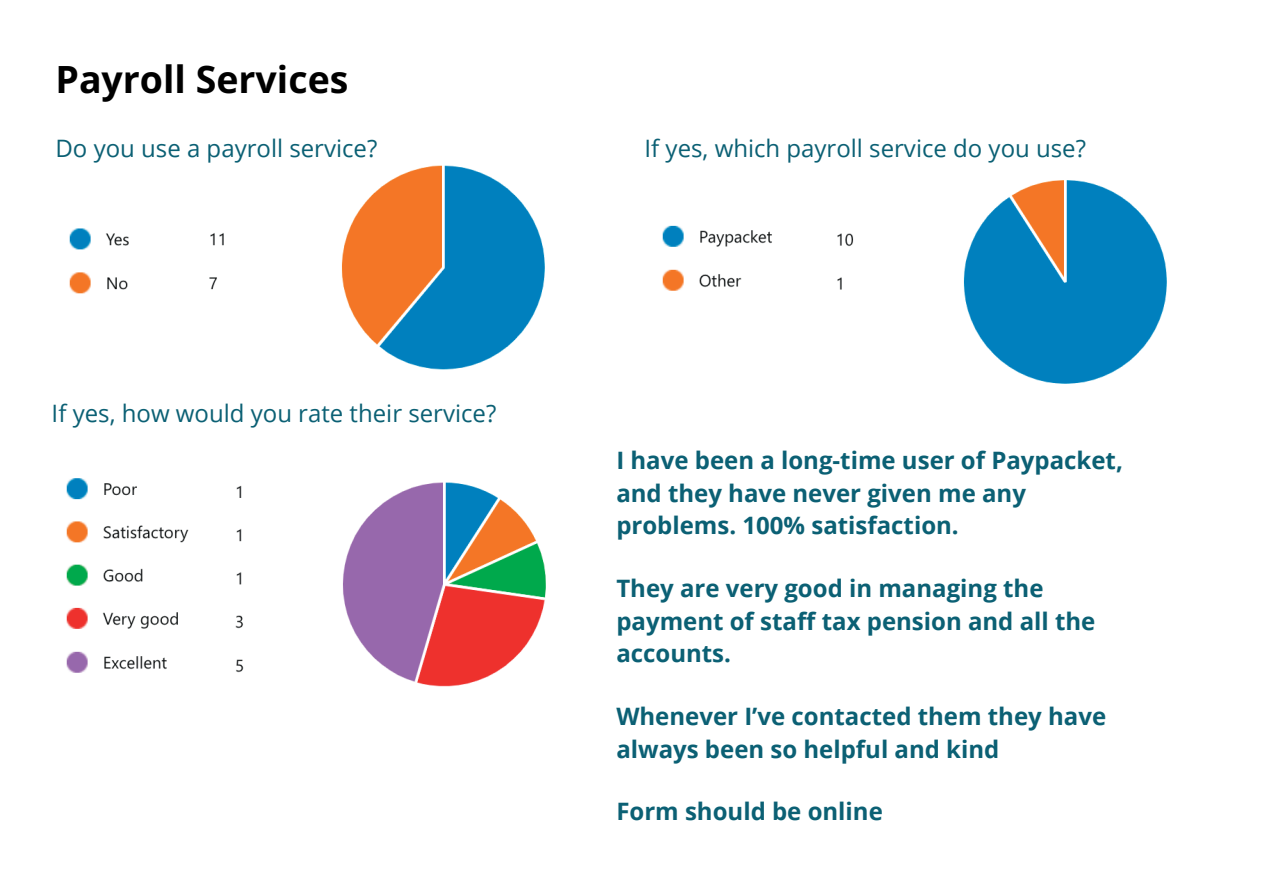
<style>
.page{position:relative;width:1263px;height:894px;background:#fff}
.page>*{position:absolute;margin:0;border:0;box-sizing:border-box;transform-origin:0 0}
.t1{font:700 37.5px "Open Sans";color:#000}
.t2{font:700 24px/32.5px "Open Sans";color:#0b6074}
.t3{font:24px "Open Sans";color:#0b6074}
</style>
<div class="page">
<img style="left:69px;top:228px;width:60px;height:66px">
<img style="left:341px;top:165px;width:204px;height:205px">
<img style="left:662px;top:225px;width:110px;height:66px">
<img style="left:963px;top:180px;width:204px;height:204px">
<img style="left:209px;top:233px;width:15px;height:57px">
<img style="left:837px;top:233px;width:17px;height:57px">
<img style="left:66px;top:478px;width:123px;height:195px">
<img style="left:235px;top:485px;width:9px;height:188px">
<img style="left:343px;top:482px;width:203px;height:205px">
<p class="t1" style="left:55px;top:53px;width:294px">Payroll Services</p>
<p class="t3" style="left:55px;top:131px;width:323px">Do you use a payroll service?</p>
<p class="t3" style="left:644px;top:131px;width:443px">If yes, which payroll service do you use?</p>
<p class="t3" style="left:52px;top:396px;width:446px">If yes, how would you rate their service?</p>
<p class="t2" style="left:616px;top:443px;width:508px">I have been a long-time user of Paypacket, and they have never given me any problems. 100% satisfaction.</p>
<p class="t2" style="left:616px;top:571px;width:481px">They are very good in managing the payment of staff tax pension and all the accounts.</p>
<p class="t2" style="left:616px;top:699px;width:491px">Whenever I’ve contacted them they have always been so helpful and kind</p>
<p class="t2" style="left:616px;top:794px;width:268px">Form should be online</p>
</div>
